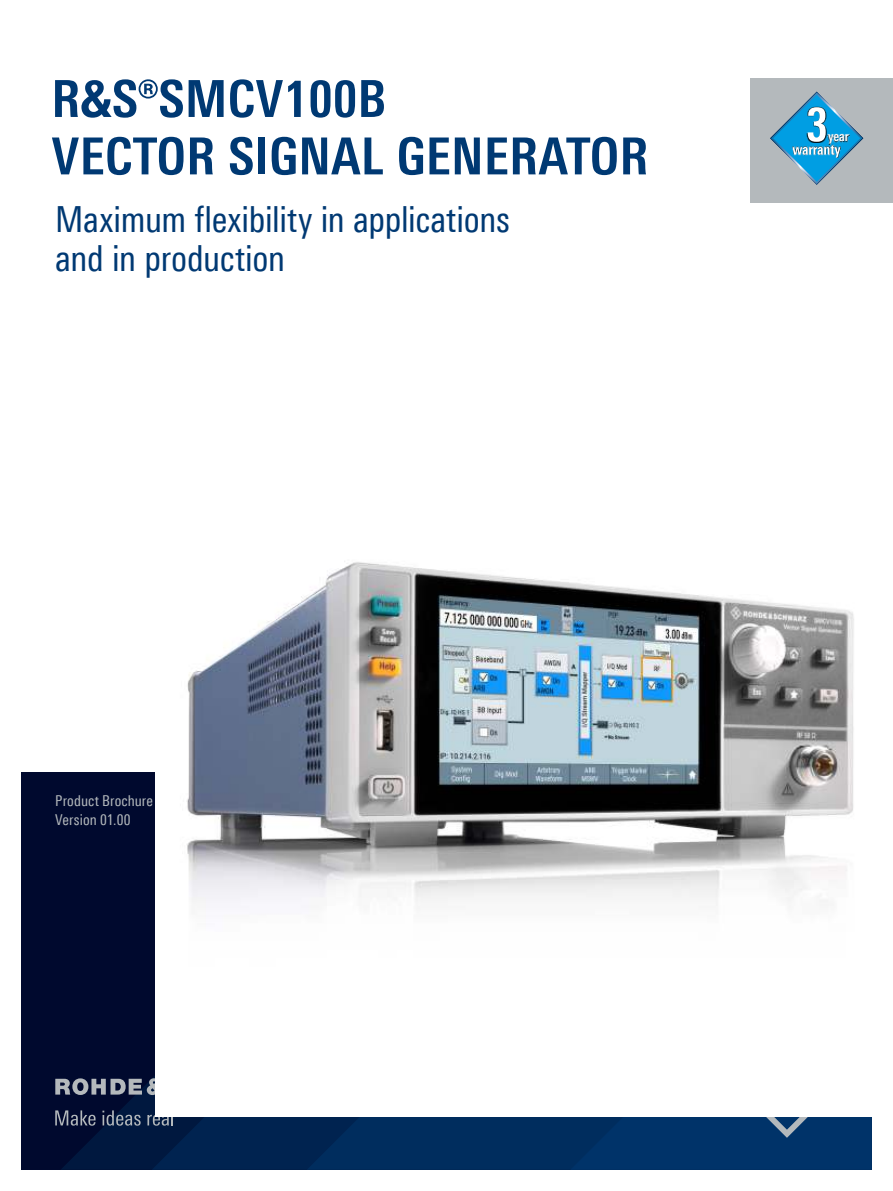
<style>
.page{position:relative;width:893px;height:1191px;background:#fff}
.page>*{position:absolute;margin:0;border:0;box-sizing:border-box;transform-origin:0 0}
.t1{font:700 51px/57.4px "Linotype Univers 620 Cn";letter-spacing:.01em;color:#003973}
.t2{font:36px/39.6px "Linotype Univers 420 Cn";letter-spacing:-.01em;color:#003973}
.t3{font:15px/19.2px "Linotype Univers 420 Cn";letter-spacing:.005em;color:#b4b9bc}
.t4{font:700 13.35px "Linotype Univers 620 Cn";color:#fff}
</style>
<div class="page">
<div style="left:21px;top:772px;width:851px;height:397px;background:#00092e"></div>
<svg style="left:61px;top:1095px;width:91px;height:74px;fill:#00183f"></svg>
<svg style="left:152px;top:772px;width:155px;height:397px;background:#03214b"></svg>
<svg style="left:307px;top:1116px;width:263px;height:53px;background:#042f5f"></svg>
<svg style="left:570px;top:1116px;width:302px;height:53px;background:#03356a"></svg>
<svg style="left:736px;top:1116px;width:102px;height:21px;background:#224d7a"></svg>
<svg style="left:55px;top:1078px;width:101px;height:17px"></svg>
<svg style="left:55px;top:1110px;width:41px;height:15px"></svg>
<svg style="left:102px;top:1110px;width:39px;height:15px"></svg>
<svg style="left:147px;top:1110px;width:26px;height:15px"></svg>
<img style="left:156px;top:561px;width:716px;height:555px">
<img style="left:188px;top:563px;width:665px;height:283px">
<div style="left:750px;top:79px;width:143px;height:124px;background:#b4b9bc"></div>
<svg style="left:770px;top:91px;width:94px;height:94px"></svg>
<img style="left:828px;top:129px;width:21px;height:15px">
<h1 class="t1" style="left:51px;top:74px;width:598px">R&amp;S®SMCV100B<br>VECTOR SIGNAL GENERATOR</h1>
<p class="t2" style="left:55px;top:202px;width:456px">Maximum flexibility in applications and in production</p>
<p class="t4" style="left:828px;top:131px;width:22px">year</p>
<p class="t3" style="left:55px;top:792px;width:99px">Product Brochure<br>Version 01.00</p>
</div>
